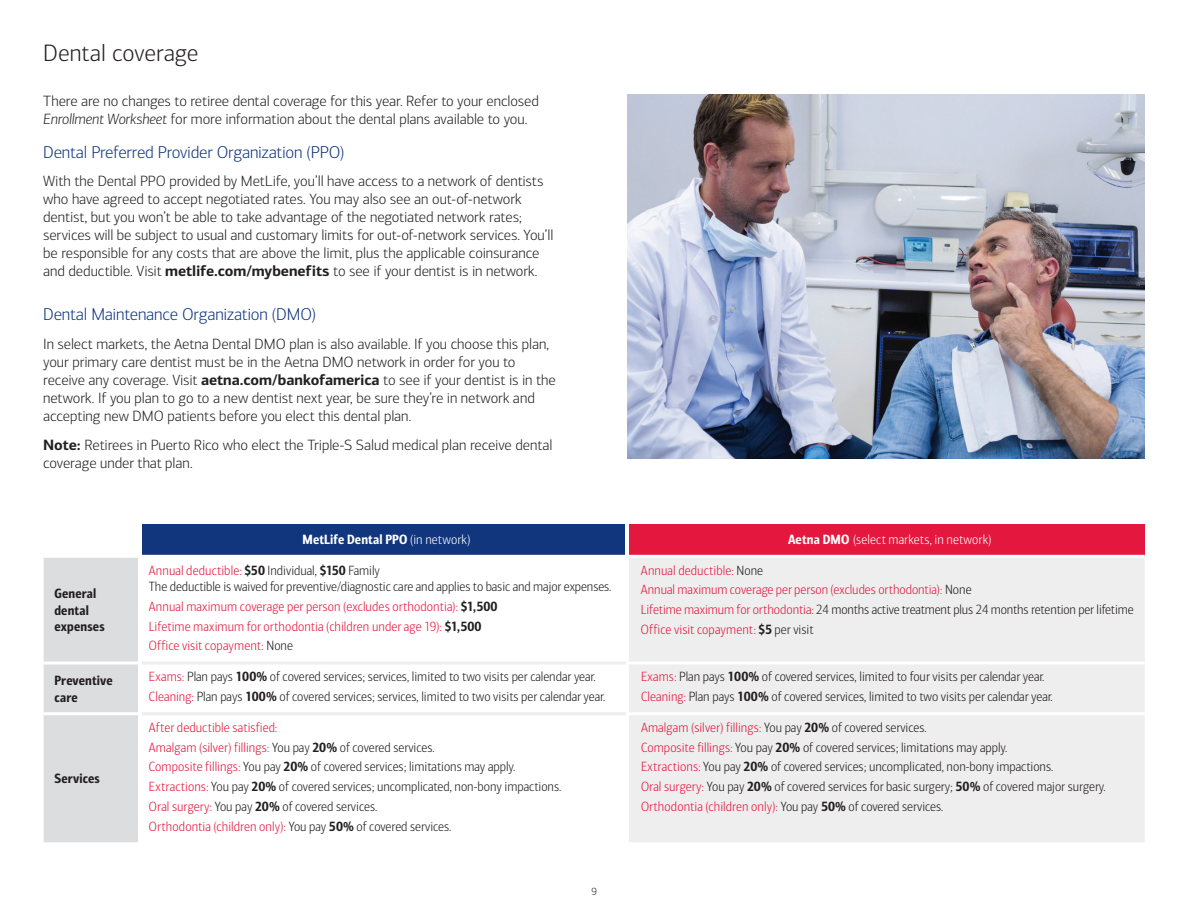
<style>
.page{position:relative;width:1188px;height:918px;background:#fff}
.page>*{position:absolute;margin:0;border:0;box-sizing:border-box;transform-origin:0 0}
.t1{font:300 24px "Connections";color:#231f20}
.t2{font:300 17.25px "Connections";letter-spacing:-.015em;color:#11367e}
.t3{font:300 15px/18px "Connections";letter-spacing:-.005em;color:#231f20}
.t4{font:300 13.5px/19.8px "Connections Cond";color:#231f20}
.t5{font:300 13.5px/19.8px "Connections Cond";color:#e4183e}
.t6{font:13.5px/16.5px "Connections Cond Bld";letter-spacing:.015em;color:#231f20}
.t7{font:300 13.5px "Connections Cond";letter-spacing:.01em;color:#fff}
.t8{font:13.5px "Connections Cond Bld";letter-spacing:.01em;color:#fff}
.t9{font:300 10.5px "Connections";color:#231f20}
.s1{font-style:italic}
.s2{font-weight:700}
.s3{font-family:"Connections Cond";font-weight:300}
.s4{font-family:"Connections Cond Bld";font-weight:400}
.s5{color:#e4183e}
.s6{font-family:"Connections Cond Bld";font-weight:400;color:#231f20}
.s7{color:#231f20}
</style>
<div class="page">
<img style="left:627px;top:94px;width:518px;height:365px">
<div style="left:138px;top:524px;width:489px;height:32px;background:#11367e"></div>
<div style="left:627px;top:524px;width:518px;height:32px;background:#e4183e"></div>
<div style="left:44px;top:558px;width:94px;height:284px;background:#dcdddf"></div>
<div style="left:629px;top:558px;width:516px;height:284px;background:#eeeeef"></div>
<hr style="left:44px;top:662px;width:94px;height:2px;background:#fff">
<hr style="left:626px;top:662px;width:519px;height:2px;background:#fff">
<hr style="left:44px;top:712px;width:94px;height:3px;background:#fff">
<hr style="left:626px;top:712px;width:519px;height:3px;background:#fff">
<hr style="left:138px;top:555px;width:489px;height:3px;background:#fff">
<hr style="left:627px;top:555px;width:518px;height:3px;background:#fff">
<hr style="left:138px;top:662px;width:488px;height:2px;background:#eeeeef">
<hr style="left:138px;top:712px;width:488px;height:3px;background:#eeeeef">
<hr style="left:626px;top:524px;width:3px;height:42px;background:#fff">
<hr style="left:138px;top:524px;width:3px;height:323px;background:#fff">
<h1 class="t1" style="left:43px;top:39px;width:157px">Dental coverage</h1>
<p class="t3" style="left:43px;top:92px;width:497px">There are no changes to retiree dental coverage for this year. Refer to your enclosed<br><span class="s1">Enrollment Worksheet</span> for more information about the dental plans available to you.</p>
<p class="t2" style="left:43px;top:142px;width:303px">Dental Preferred Provider Organization (PPO)</p>
<p class="t3" style="left:43px;top:172px;width:512px">With the Dental PPO provided by MetLife, you’ll have access to a network of dentists who have agreed to accept negotiated rates. You may also see an out-of-network dentist, but you won’t be able to take advantage of the negotiated network rates; services will be subject to usual and customary limits for out-of-network services. You’ll be responsible for any costs that are above the limit, plus the applicable coinsurance and deductible. Visit <span class="s2">metlife.com/mybenefits</span> to see if your dentist is in network.</p>
<p class="t2" style="left:43px;top:305px;width:274px">Dental Maintenance Organization (DMO)</p>
<p class="t3" style="left:43px;top:335px;width:514px">In select markets, the Aetna Dental DMO plan is also available. If you choose this plan, your primary care dentist must be in the Aetna DMO network in order for you to receive any coverage. Visit <span class="s2">aetna.com/bankofamerica</span> to see if your dentist is in the network. If you plan to go to a new dentist next year, be sure they’re in network and accepting new DMO patients before you elect this dental plan.</p>
<p class="t3" style="left:43px;top:436px;width:511px"><span class="s2">Note:</span> Retirees in Puerto Rico who elect the Triple-S Salud medical plan receive dental coverage under that plan.</p>
<p class="t6" style="left:54px;top:586px;width:52px">General dental expenses</p>
<p class="t8" style="left:303px;top:532px;width:169px">MetLife Dental PPO <span class="s3">(in network)</span></p>
<p class="t7" style="left:788px;top:533px;width:205px"><span class="s4">Aetna DMO</span> (select markets, in network)</p>
<p class="t4" style="left:149px;top:562px;width:464px;line-height:16.5px"><span class="s5">Annual deductible:</span> <span class="s4">$50</span> Individual, <span class="s4">$150</span> Family<br>The deductible is waived for preventive/diagnostic care and applies to basic and major expenses.</p>
<p class="t5" style="left:149px;top:597px;width:350px">Annual maximum coverage per person (excludes orthodontia): <span class="s6">$1,500<br></span>Lifetime maximum for orthodontia (children under age 19): <span class="s6">$1,500<br></span>Office visit copayment: <span class="s7">None</span></p>
<p class="t5" style="left:641px;top:560px;width:494px">Annual deductible: <span class="s7">None<br></span>Annual maximum coverage per person (excludes orthodontia): <span class="s7">None<br></span>Lifetime maximum for orthodontia: <span class="s7">24 months active treatment plus 24 months retention per lifetime </span>Office visit copayment: <span class="s6">$5</span> <span class="s7">per visit</span></p>
<p class="t6" style="left:54px;top:672px;width:60px">Preventive care</p>
<p class="t4" style="left:149px;top:667px;width:458px"><span class="s5">Exams:</span> Plan pays <span class="s4">100%</span> of covered services; services, limited to two visits per calendar year.<br><span class="s5">Cleaning:</span> Plan pays <span class="s4">100%</span> of covered services; services, limited to two visits per calendar year.</p>
<p class="t4" style="left:641px;top:667px;width:413px"><span class="s5">Exams:</span> Plan pays <span class="s4">100%</span> of covered services, limited to four visits per calendar year.<br><span class="s5">Cleaning:</span> Plan pays <span class="s4">100%</span> of covered services, limited to two visits per calendar year.</p>
<p class="t6" style="left:54px;top:770px;width:47px">Services</p>
<p class="t4" style="left:149px;top:718px;width:414px"><span class="s5">After deductible satisfied:<br>Amalgam (silver) fillings:</span> You pay <span class="s4">20%</span> of covered services.<br><span class="s5">Composite fillings:</span> You pay <span class="s4">20%</span> of covered services; limitations may apply.<br><span class="s5">Extractions:</span> You pay <span class="s4">20%</span> of covered services; uncomplicated, non-bony impactions.<br><span class="s5">Oral surgery:</span> You pay <span class="s4">20%</span> of covered services.<br><span class="s5">Orthodontia (children only):</span> You pay <span class="s4">50%</span> of covered services.</p>
<p class="t4" style="left:641px;top:718px;width:466px"><span class="s5">Amalgam (silver) fillings:</span> You pay <span class="s4">20%</span> of covered services.<br><span class="s5">Composite fillings:</span> You pay <span class="s4">20%</span> of covered services; limitations may apply.<br><span class="s5">Extractions:</span> You pay <span class="s4">20%</span> of covered services; uncomplicated, non-bony impactions.<br><span class="s5">Oral surgery:</span> You pay <span class="s4">20%</span> of covered services for basic surgery; <span class="s4">50%</span> of covered major surgery.<br><span class="s5">Orthodontia (children only):</span> You pay <span class="s4">50%</span> of covered services.</p>
<p class="t9" style="left:591px;top:885px;width:7px">9</p>
</div>
